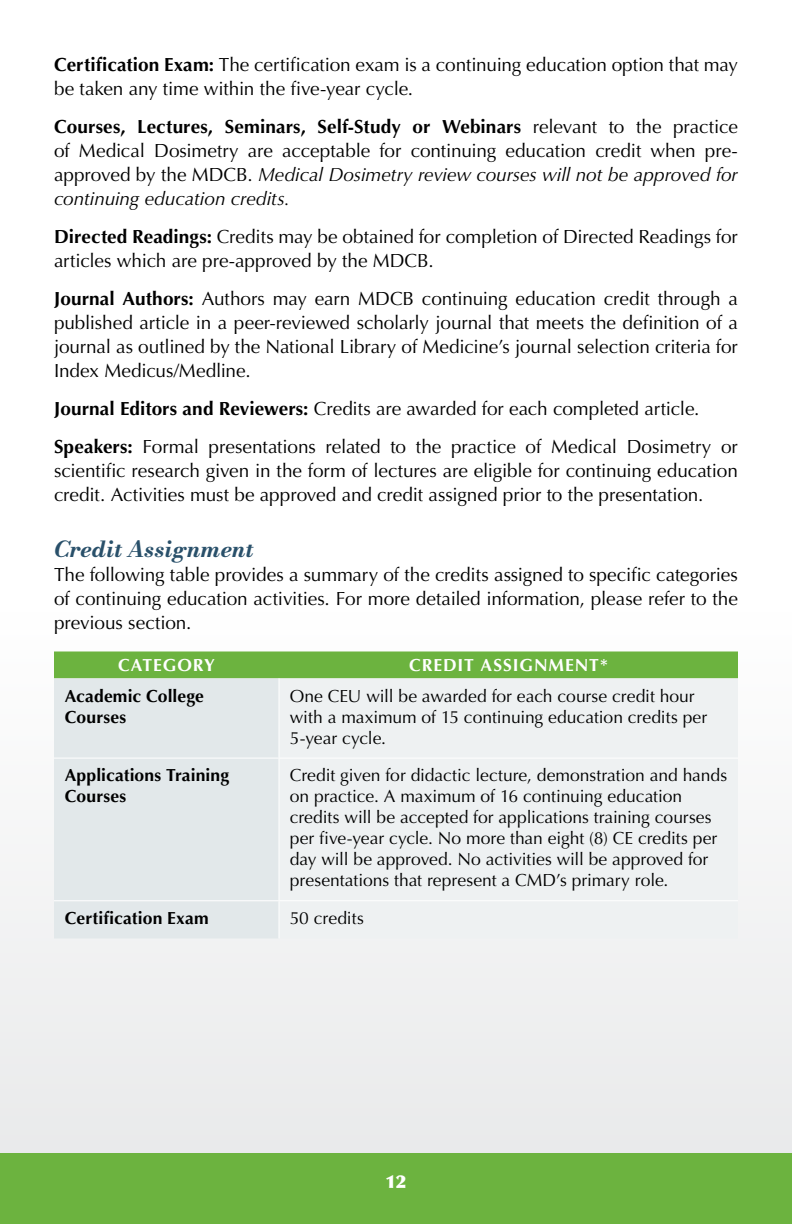
<style>
.page{position:relative;width:792px;height:1224px;background:#fff}
.page>*{position:absolute;margin:0;border:0;box-sizing:border-box;transform-origin:0 0}
._20-Subheader{font:22px "Bodoni 06 Bold Italic";letter-spacing:-.01em;color:#29506a}
._20-Body{font:19px/24px "Optima";letter-spacing:-.005em;color:#000;text-align:justify}
.t1{font:900 18px "Optima";color:#fff}
._20-Tables__Body_Row{font:17.6px/21px "Optima";letter-spacing:-.005em;color:#000}
._20-Tables__Body_Row-2{font:700 17.6px/21px "Optima";letter-spacing:.005em;color:#000}
._20-Tables__Header_R{font:700 17.6px "Optima";letter-spacing:.05em;color:#fff}
.s1{font-weight:700}
.s2{font-style:italic}
</style>
<div class="page">
<div style="left:0;top:612px;width:792px;height:612px;background:linear-gradient(to right,#f0f1f1,#f0f1f1)"></div>
<hr style="left:791px;top:612px;width:1px;height:612px;background:#e6e7e8">
<div style="left:54px;top:651px;width:684px;height:27px;background:#6cb33f"></div>
<div style="left:54px;top:678px;width:224px;height:260px;background:#e2e8ea"></div>
<div style="left:280px;top:678px;width:458px;height:260px;background:#eef1f2"></div>
<hr style="left:278px;top:678px;width:2px;height:80px;background:#fff">
<hr style="left:54px;top:758px;width:225px;height:1px;background:#fff">
<hr style="left:279px;top:758px;width:459px;height:1px;background:#fff">
<hr style="left:278px;top:759px;width:2px;height:141px;background:#fff">
<hr style="left:54px;top:900px;width:225px;height:1px;background:#fff">
<hr style="left:279px;top:900px;width:459px;height:1px;background:#fff">
<hr style="left:278px;top:901px;width:2px;height:37px;background:#fff">
<div style="left:0;top:1153px;width:792px;height:71px;background:#6cb33f"></div>
<p class="_20-Body" style="left:54px;top:53px;width:686px"><span class="s1">Certification Exam:</span> The certification exam is a continuing education option that may be taken any time within the five-year cycle.</p>
<p class="_20-Body" style="left:54px;top:115px;width:685px"><span class="s1">Courses, Lectures, Seminars, Self-Study or Webinars</span> relevant to the practice of Medical Dosimetry are acceptable for continuing education credit when pre&shy;approved by the MDCB. <span class="s2">Medical Dosimetry review courses will not be approved for continuing education credits.</span></p>
<p class="_20-Body" style="left:54px;top:225px;width:685px"><span class="s1">Directed Readings:</span> Credits may be obtained for completion of Directed Readings for articles which are pre-approved by the MDCB.</p>
<p class="_20-Body" style="left:54px;top:287px;width:685px"><span class="s1">Journal Authors:</span> Authors may earn MDCB continuing education credit through a published article in a peer-reviewed scholarly journal that meets the definition of a journal as outlined by the National Library of Medicine’s journal selection criteria for Index Medicus/Medline.</p>
<p class="_20-Body" style="left:54px;top:397px;width:647px"><span class="s1">Journal Editors and Reviewers:</span> Credits are awarded for each completed article.</p>
<p class="_20-Body" style="left:54px;top:435px;width:685px"><span class="s1">Speakers:</span> Formal presentations related to the practice of Medical Dosimetry or scientific research given in the form of lectures are eligible for continuing education credit. Activities must be approved and credit assigned prior to the presentation.</p>
<p class="_20-Subheader" style="left:54px;top:535px;width:201px">Credit Assignment</p>
<p class="_20-Body" style="left:54px;top:563px;width:685px">The following table provides a summary of the credits assigned to specific categories of continuing education activities. For more detailed information, please refer to the previous section.</p>
<p class="_20-Tables__Header_R" style="left:118px;top:655px;width:98px">CATEGORY</p>
<p class="_20-Tables__Header_R" style="left:409px;top:655px;width:200px">CREDIT ASSIGNMENT*</p>
<p class="_20-Tables__Body_Row-2" style="left:65px;top:685px;width:141px">Academic College<br>Courses</p>
<p class="_20-Tables__Body_Row" style="left:290px;top:685px;width:419px">One CEU will be awarded for each course credit hour with a maximum of 15 continuing education credits per<br>5-year cycle.</p>
<p class="_20-Tables__Body_Row-2" style="left:65px;top:765px;width:166px">Applications Training<br>Courses</p>
<p class="_20-Tables__Body_Row" style="left:290px;top:765px;width:439px">Credit given for didactic lecture, demonstration and hands on practice. A maximum of 16 continuing education credits will be accepted for applications training courses per five-year cycle. No more than eight (8) CE credits per day will be approved. No activities will be approved for presentations that represent a CMD’s primary role.</p>
<p class="_20-Tables__Body_Row-2" style="left:65px;top:908px;width:145px">Certification Exam</p>
<p class="_20-Tables__Body_Row" style="left:290px;top:908px;width:76px">50 credits</p>
<p class="t1" style="left:386px;top:1171px;width:22px">12</p>
</div>
